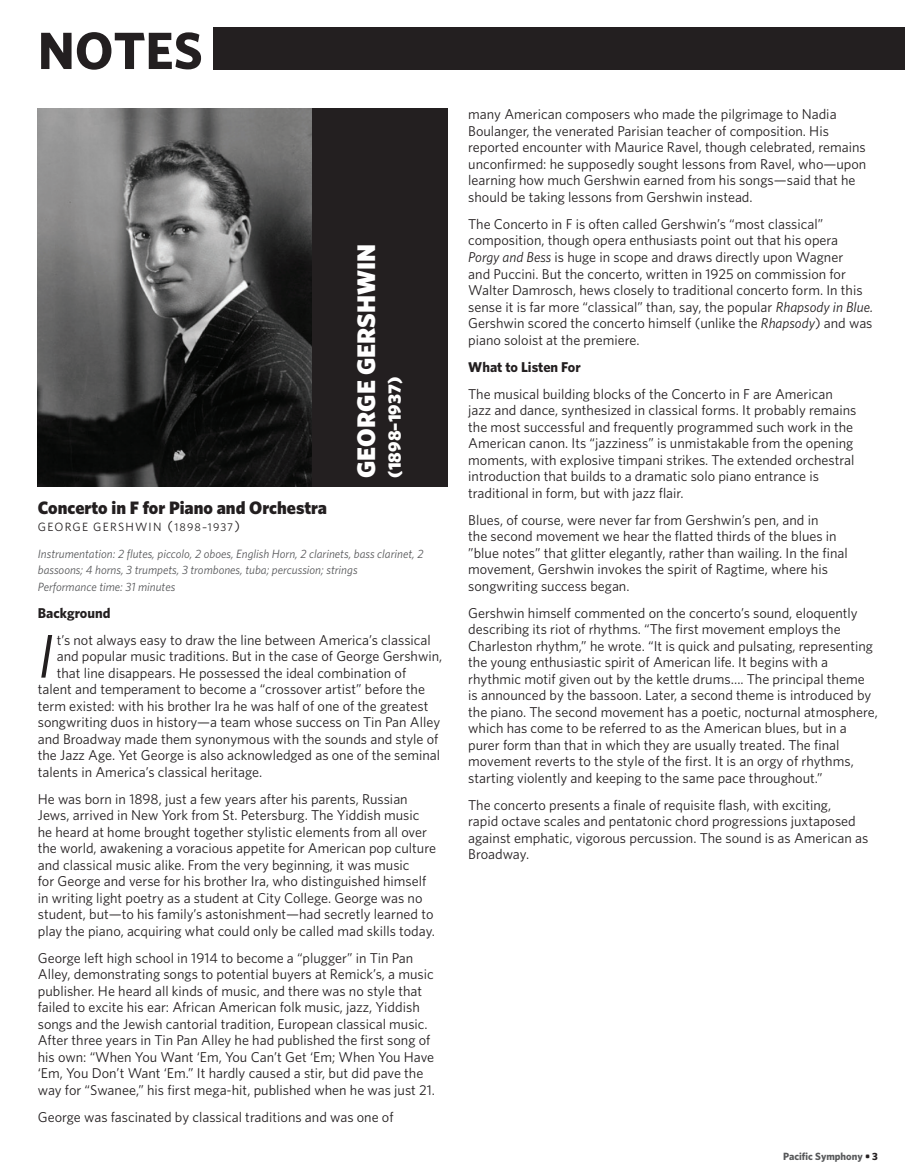
<style>
.page{position:relative;width:905px;height:1175px;background:#fff}
.page>*{position:absolute;margin:0;border:0;box-sizing:border-box;transform-origin:0 0}
.t1{font:italic 61.8px "Whitney";color:#231f20}
.t2{font:700 52.5px "Whitney";color:#231f20}
.t3{font:900 25.5px "Whitney";color:#fff}
.t4{font:900 18px "Whitney";color:#231f20}
.t5{font:900 18px "Whitney";color:#fff}
.t6{font:14.25px/16.5px "Whitney";color:#231f20}
.t7{font:700 14.25px "Whitney";color:#231f20}
.t8{font:italic 12px/16.5px "Whitney";color:#57585a}
.t9{font:12px "Whitney";letter-spacing:.1em;color:#231f20}
.t10{font:700 10.5px "Whitney";color:#57585a}
.s1{font-size:14.25px}
.s2{font-size:11.25px}
.s3{font-style:italic}
.s4{color:#231f20}
</style>
<div class="page">
<div style="left:213px;top:27px;width:691px;height:42px;background:#231f20"></div>
<img style="left:38px;top:108px;width:274px;height:378px">
<div style="left:312px;top:108px;width:135px;height:378px;background:#231f20"></div>
<h2 class="t2" style="left:38px;top:16px;width:166px">NOTES</h2>
<h3 class="t3" style="left:349px;top:478px;width:235px;rotate:-90deg">GEORGE GERSHWIN</h3>
<p class="t5" style="left:382px;top:478px;width:102px;rotate:-90deg">(1898–1937)</p>
<p class="t4" style="left:38px;top:496px;width:291px">Concerto in F for Piano and Orchestra</p>
<p class="t9" style="left:38px;top:518px;width:204px">GEORGE GERSHWIN <span class="s1">(</span><span class="s2">1898–1937</span><span class="s1">)</span></p>
<p class="t8" style="left:38px;top:545px;width:387px">Instrumentation: 2 flutes, piccolo, 2 oboes, English Horn, 2 clarinets, bass clarinet, 2 bassoons; 4 horns, 3 trumpets, 3 trombones, tuba; percussion; strings<br>Performance time: 31 minutes</p>
<p class="t7" style="left:38px;top:603px;width:74px">Background</p>
<h1 class="t1" style="left:38px;top:615px;width:17px">I</h1>
<p class="t6" style="left:57px;top:631px;width:375px">t’s not always easy to draw the line between America’s classical</p>
<p class="t6" style="left:57px;top:647px;width:387px">and popular music traditions. But in the case of George Gershwin,</p>
<p class="t6" style="left:57px;top:664px;width:351px">that line disappears. He possessed the ideal combination of</p>
<p class="t6" style="left:38px;top:680px;width:389px">talent and temperament to become a “crossover artist” before the</p>
<p class="t6" style="left:38px;top:697px;width:392px">term existed: with his brother Ira he was half of one of the greatest</p>
<p class="t6" style="left:38px;top:713px;width:404px">songwriting duos in history—a team whose success on Tin Pan Alley</p>
<p class="t6" style="left:38px;top:730px;width:402px">and Broadway made them synonymous with the sounds and style of</p>
<p class="t6" style="left:38px;top:746px;width:404px">the Jazz Age. Yet George is also acknowledged as one of the seminal</p>
<p class="t6" style="left:38px;top:763px;width:226px">talents in America’s classical heritage.</p>
<p class="t6" style="left:38px;top:790px;width:400px">He was born in 1898, just a few years after his parents, Russian Jews, arrived in New York from St. Petersburg. The Yiddish music he heard at home brought together stylistic elements from all over the world, awakening a voracious appetite for American pop culture and classical music alike. From the very beginning, it was music<br>for George and verse for his brother Ira, who distinguished himself in writing light poetry as a student at City College. George was no student, but—to his family’s astonishment—had secretly learned to play the piano, acquiring what could only be called mad skills today.</p>
<p class="t6" style="left:38px;top:949px;width:399px">George left high school in 1914 to become a “plugger” in Tin Pan Alley, demonstrating songs to potential buyers at Remick’s, a music publisher. He heard all kinds of music, and there was no style that failed to excite his ear: African American folk music, jazz, Yiddish songs and the Jewish cantorial tradition, European classical music.<br>After three years in Tin Pan Alley he had published the first song of his own: “When You Want ‘Em, You Can’t Get ‘Em; When You Have ‘Em, You Don’t Want ‘Em.” It hardly caused a stir, but did pave the way for “Swanee,” his first mega-hit, published when he was just 21.</p>
<p class="t6" style="left:38px;top:1108px;width:357px">George was fascinated by classical traditions and was one of</p>
<p class="t6" style="left:468px;top:106px;width:399px">many American composers who made the pilgrimage to Nadia Boulanger, the venerated Parisian teacher of composition. His reported encounter with Maurice Ravel, though celebrated, remains unconfirmed: he supposedly sought lessons from Ravel, who—upon learning how much Gershwin earned from his songs—said that he should be taking lessons from Gershwin instead.</p>
<p class="t6" style="left:468px;top:215px;width:406px">The Concerto in F is often called Gershwin’s “most classical” composition, though opera enthusiasts point out that his opera<br><span class="s3">Porgy and Bess</span> is huge in scope and draws directly upon Wagner<br>and Puccini. But the concerto, written in 1925 on commission for Walter Damrosch, hews closely to traditional concerto form. In this sense it is far more “classical” than, say, the popular <span class="s3">Rhapsody in Blue.<br></span>Gershwin scored the concerto himself (unlike the <span class="s3">Rhapsody</span>) and was piano soloist at the premiere.</p>
<p class="t7" style="left:468px;top:357px;width:114px">What to Listen For</p>
<p class="t6" style="left:468px;top:385px;width:389px">The musical building blocks of the Concerto in F are American jazz and dance, synthesized in classical forms. It probably remains the most successful and frequently programmed such work in the American canon. Its “jazziness” is unmistakable from the opening moments, with explosive timpani strikes. The extended orchestral introduction that builds to a dramatic solo piano entrance is traditional in form, but with jazz flair.</p>
<p class="t6" style="left:468px;top:511px;width:381px">Blues, of course, were never far from Gershwin’s pen, and in<br>the second movement we hear the flatted thirds of the blues in ”blue notes” that glitter elegantly, rather than wailing. In the final movement, Gershwin invokes the spirit of Ragtime, where his songwriting success began.</p>
<p class="t6" style="left:468px;top:604px;width:411px">Gershwin himself commented on the concerto’s sound, eloquently describing its riot of rhythms. “The first movement employs the Charleston rhythm,” he wrote. “It is quick and pulsating, representing the young enthusiastic spirit of American life. It begins with a rhythmic motif given out by the kettle drums…. The principal theme is announced by the bassoon. Later, a second theme is introduced by the piano. The second movement has a poetic, nocturnal atmosphere, which has come to be referred to as the American blues, but in a purer form than that in which they are usually treated. The final movement reverts to the style of the first. It is an orgy of rhythms, starting violently and keeping to the same pace throughout.”</p>
<p class="t6" style="left:468px;top:796px;width:401px">The concerto presents a finale of requisite flash, with exciting,<br>rapid octave scales and pentatonic chord progressions juxtaposed against emphatic, vigorous percussion. The sound is as American as Broadway.</p>
<p class="t10" style="left:783px;top:1149px;width:96px">Pacific Symphony <span class="s4">• 3</span></p>
</div>
